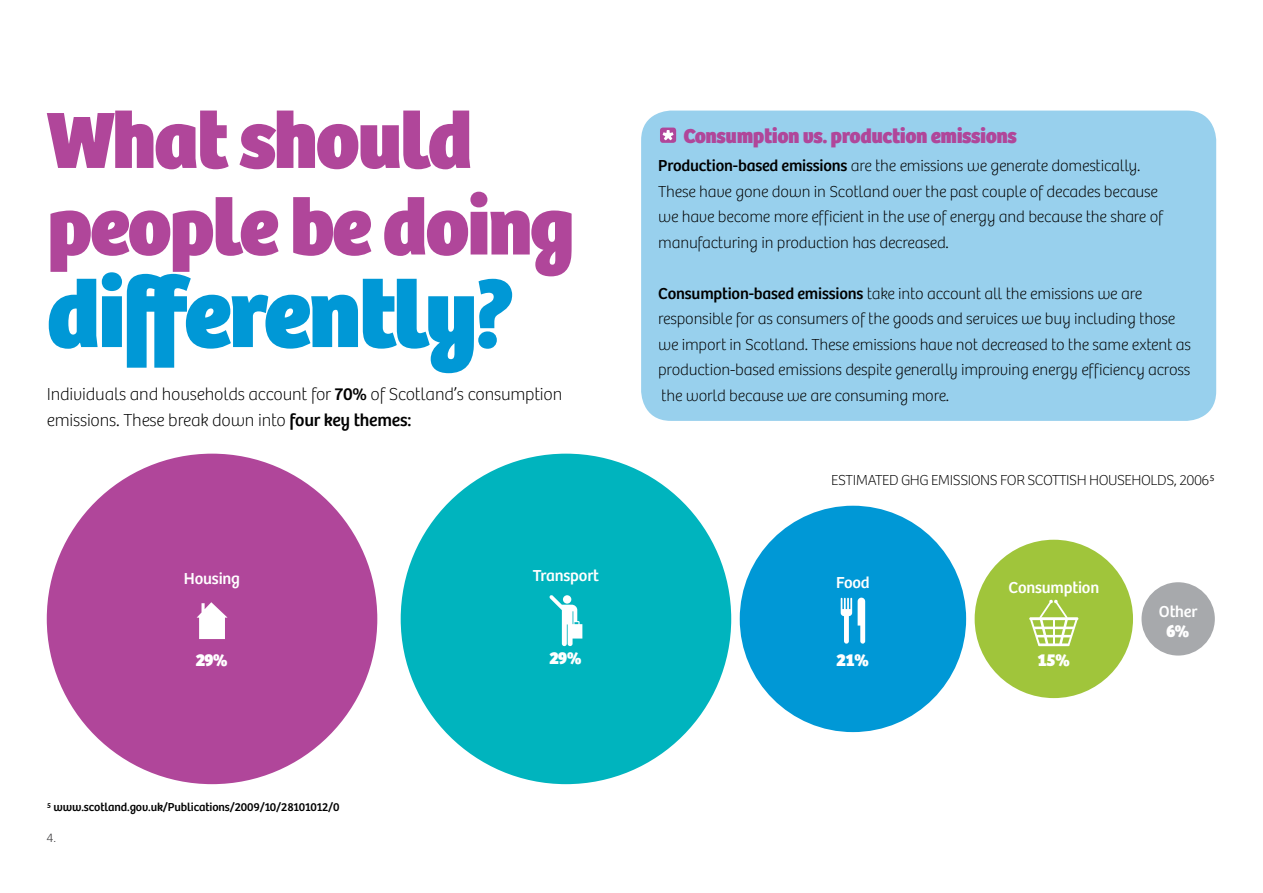
<style>
.page{position:relative;width:1263px;height:893px;background:#fff}
.page>*{position:absolute;margin:0;border:0;box-sizing:border-box;transform-origin:0 0}
.t1{font:800 98.25px "Bree";letter-spacing:-.03em;color:#0098d6}
.t2{font:800 82.5px/86.6px "Bree";letter-spacing:-.03em;color:#b0469a}
.t3{font:800 21px "Bree";letter-spacing:-.02em;color:#b0469a}
.t4{font:100 18px/25.5px "Bree";letter-spacing:-.01em;color:#000}
.t5{font:800 18px "Bree";color:#fff}
.t6{font:100 16.5px/25.5px "Bree";letter-spacing:-.01em;color:#000}
.t7{font:16.5px "Bree";letter-spacing:-.01em;color:#fff}
.t8{font:100 15px "Bree";letter-spacing:-.03em;color:#000}
.t9{font:12px "Bree";letter-spacing:-.01em;color:#000}
.t10{font:300 12px "Univers CE";color:#414042}
.s1{font-weight:400}
</style>
<div class="page">
<div style="left:641px;top:111px;width:575px;height:310px;background:#98d0ed;border-radius:30px"></div>
<div style="left:660px;top:128px;width:16px;height:15px;background:#b0469a;border-radius:3px"></div>
<svg style="left:662px;top:130px;width:11px;height:10px"></svg>
<div style="left:401px;top:454px;width:330px;height:330px;background:#00b4be;border-radius:50%"></div>
<svg style="left:549px;top:595px;width:33px;height:51px"></svg>
<div style="left:47px;top:454px;width:330px;height:330px;background:#b0469a;border-radius:50%"></div>
<svg style="left:197px;top:602px;width:30px;height:37px"></svg>
<div style="left:740px;top:506px;width:226px;height:226px;background:#0098d6;border-radius:50%"></div>
<svg style="left:841px;top:598px;width:24px;height:46px"></svg>
<div style="left:1141px;top:582px;width:74px;height:74px;background:#a7a9ac;border-radius:50%"></div>
<div style="left:975px;top:540px;width:158px;height:158px;background:#a0c53b;border-radius:50%"></div>
<svg style="left:1029px;top:599px;width:49px;height:47px"></svg>
<h2 class="t2" style="left:47px;top:98px;width:529px">What should people be doing</h2>
<h1 class="t1" style="left:47px;top:254px;width:470px">differently?</h1>
<p class="t4" style="left:47px;top:382px;width:517px">Individuals and households account for <span class="s1">70%</span> of Scotland’s consumption emissions. These break down into <span class="s1">four key themes:</span></p>
<p class="t7" style="left:184px;top:569px;width:58px">Housing</p>
<p class="t5" style="left:196px;top:649px;width:34px">29%</p>
<p class="t9" style="left:47px;top:800px;width:294px">5 www.scotland.gov.uk/Publications/2009/10/28101012/0</p>
<p class="t10" style="left:47px;top:831px;width:11px">4.</p>
<p class="t7" style="left:533px;top:566px;width:68px">Transport</p>
<p class="t5" style="left:550px;top:647px;width:34px">29%</p>
<p class="t3" style="left:683px;top:123px;width:335px">Consumption vs. production emissions</p>
<p class="t6" style="left:658px;top:153px;width:506px"><span class="s1">Production-based emissions</span> are the emissions we generate domestically.<br>These have gone down in Scotland over the past couple of decades because we have become more efficient in the use of energy and because the share of manufacturing in production has decreased.</p>
<p class="t6" style="left:658px;top:281px;width:534px"><span class="s1">Consumption-based emissions</span> take into account all the emissions we are responsible for as consumers of the goods and services we buy including those we import in Scotland. These emissions have not decreased to the same extent as production-based emissions despite generally improving energy efficiency across the world because we are consuming more.</p>
<p class="t8" style="left:831px;top:472px;width:385px">ESTIMATED GHG EMISSIONS FOR SCOTTISH HOUSEHOLDS, 20065</p>
<p class="t7" style="left:836px;top:572px;width:35px">Food</p>
<p class="t5" style="left:837px;top:649px;width:34px">21%</p>
<p class="t7" style="left:1008px;top:577px;width:92px">Consumption</p>
<p class="t5" style="left:1037px;top:649px;width:34px">15%</p>
<p class="t7" style="left:1159px;top:601px;width:40px">Other</p>
<p class="t5" style="left:1166px;top:620px;width:25px">6%</p>
</div>
